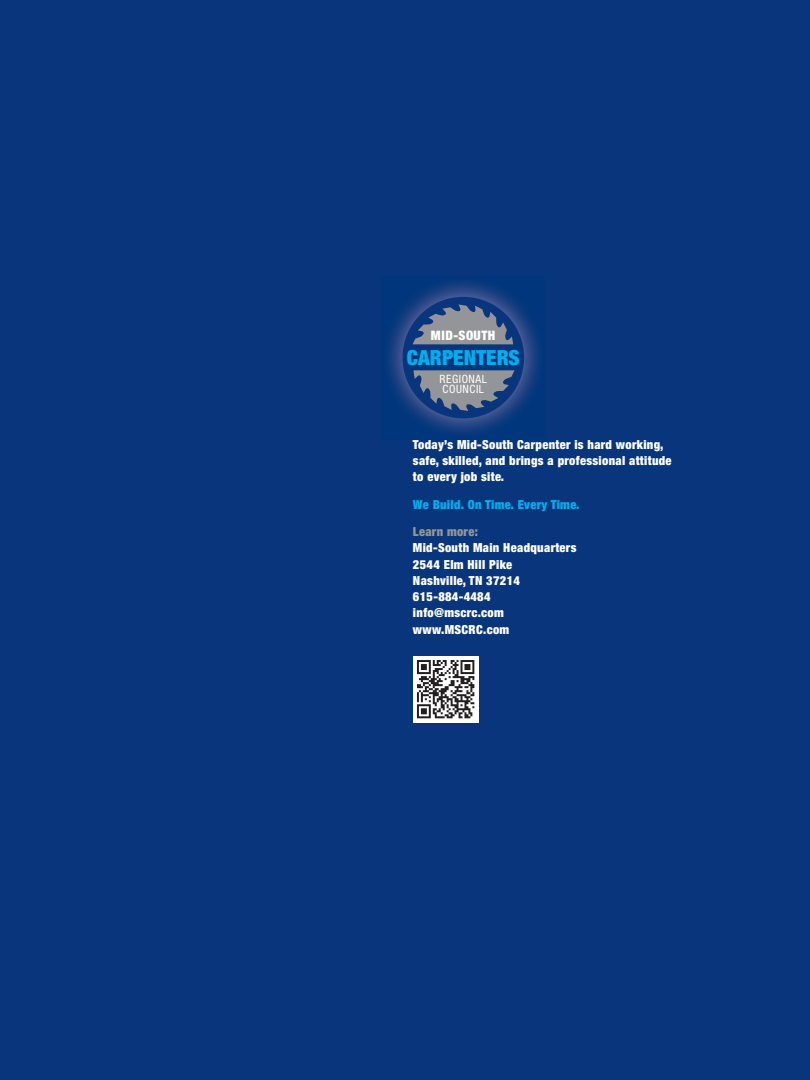
<style>
.page{position:relative;width:810px;height:1080px;background:#08357c}
.page>*{position:absolute;margin:0;border:0;box-sizing:border-box;transform-origin:0 0}
.t1{font:900 condensed 20.88px "Helvetica Neue LT Std";letter-spacing:.01em;color:#00aeef}
.t2{font:900 condensed 13px "Helvetica Neue LT Std";letter-spacing:.04em;color:#fff}
.t3{font:900 condensed 12.5px/16.2px "Helvetica Neue LT Std";letter-spacing:.025em;color:#fff}
.t4{font:900 condensed 12.5px "Helvetica Neue LT Std";letter-spacing:.025em;color:#00aeef}
.t5{font:900 condensed 12.5px "Helvetica Neue LT Std";letter-spacing:.025em;color:#939598}
.t6{font:condensed 11.5px/10.4px "Helvetica Neue LT Std";letter-spacing:.05em;color:#fff}
</style>
<div class="page">
<img style="left:413px;top:657px;width:66px;height:65px">
<img style="left:390px;top:284px;width:147px;height:147px">
<div style="left:403px;top:297px;width:121px;height:121px;background:#08357c;border-radius:50%"></div>
<svg style="left:413px;top:304px;width:100px;height:40px"></svg>
<svg style="left:413px;top:370px;width:102px;height:41px"></svg>
<p class="t2" style="left:431px;top:327px;width:66px">MID-SOUTH</p>
<h1 class="t1" style="left:407px;top:344px;width:115px">CARPENTERS</h1>
<p class="t6" style="left:440px;top:374px;width:49px">REGIONAL<br>COUNCIL</p>
<p class="t3" style="left:413px;top:436px;width:260px">Today’s Mid-South Carpenter is hard working, safe, skilled, and brings a professional attitude to every job site.</p>
<p class="t4" style="left:413px;top:497px;width:168px">We Build. On Time. Every Time.</p>
<p class="t5" style="left:413px;top:524px;width:66px">Learn more:</p>
<p class="t3" style="left:413px;top:540px;width:165px">Mid-South Main Headquarters<br>2544 Elm Hill Pike<br>Nashville, TN 37214<br>615-884-4484 info@mscrc.com www.MSCRC.com</p>
</div>
